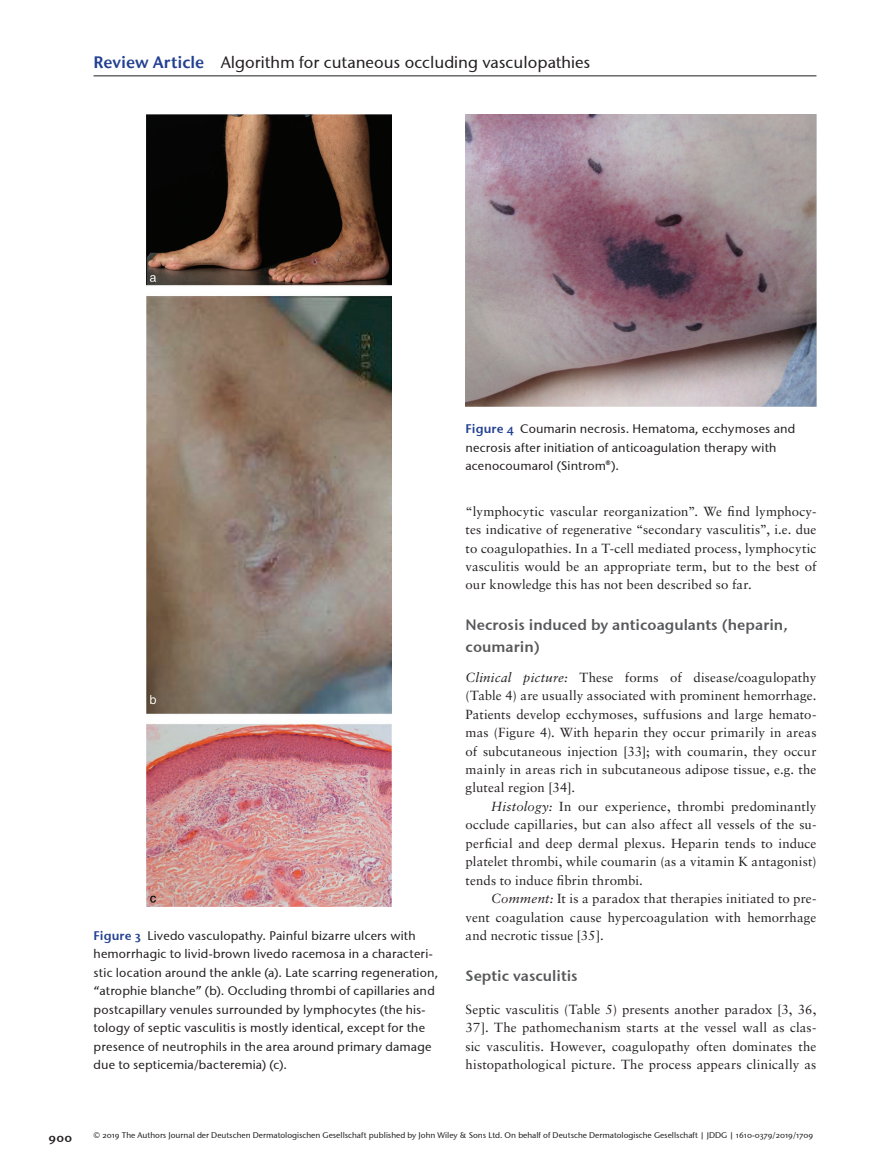
<style>
.page{position:relative;width:893px;height:1174px;background:#fff}
.page>*{position:absolute;margin:0;border:0;box-sizing:border-box;transform-origin:0 0}
.t1{font:16.5px "Stone Sans OSITCTT Medium";color:#231f20}
.t2{font:15px/22.5px "Stone Sans Sem OSITCTT Semi";color:#57585a}
.t3{font:13.2px/18.5px "Sabon";letter-spacing:.015em;color:#231f20;text-align:justify}
.t4{font:12.45px/18.5px "Stone Sans OSITCTT Medium";letter-spacing:.015em;color:#231f20}
.t5{font:12.45px "Stone Sans Sem OSITCTT Semi";color:#231f20}
.t6{font:8.25px "Stone Sans OSITCTT Medium";color:#231f20}
.s1{font-family:"Stone Sans ITC Semi";color:#224092}
.s2{font-family:"Stone Sans Sem OSITCTT Semi";color:#224092}
.s3{font-style:italic}
</style>
<div class="page">
<hr style="left:94px;top:76px;width:722px;height:1px;background:#231f20">
<img style="left:147px;top:115px;width:244px;height:792px">
<img style="left:465px;top:115px;width:351px;height:291px">
<p class="t1" style="left:94px;top:52px;width:498px"><span class="s1">Review Article</span> Algorithm for cutaneous occluding vasculopathies</p>
<p class="t4" style="left:94px;top:926px;width:346px"><span class="s2">Figure 3</span> Livedo vasculopathy. Painful bizarre ulcers with hemorrhagic to livid-brown livedo racemosa in a characteri&shy;stic location around the ankle (a). Late scarring regeneration, “atrophie blanche” (b). Occluding thrombi of capillaries and postcapillary venules surrounded by lymphocytes (the his&shy;tology of septic vasculitis is mostly identical, except for the presence of neutrophils in the area around primary damage due to septicemia/bacteremia) (c).</p>
<p class="t4" style="left:465px;top:419px;width:331px"><span class="s2">Figure 4</span> Coumarin necrosis. Hematoma, ecchymoses and necrosis after initiation of anticoagulation therapy with acenocoumarol (Sintrom®).</p>
<p class="t3" style="left:466px;top:501px;width:352px">“lymphocytic vascular reorganization”. We find lymphocy&shy;tes indicative of regenerative “secondary vasculitis”, i.e. due to coagulopathies. In a T-cell mediated process, lymphocytic vasculitis would be an appropriate term, but to the best of our knowledge this has not been described so far.</p>
<p class="t2" style="left:466px;top:613px;width:324px">Necrosis induced by anticoagulants (heparin, coumarin)</p>
<p class="t3" style="left:466px;top:668px;width:352px"><span class="s3">Clinical picture:</span> These forms of disease/coagulopathy (Table 4) are usually associated with prominent hemorrhage.<br>Patients develop ecchymoses, suffusions and large hemato&shy;mas (Figure 4). With heparin they occur primarily in areas of subcutaneous injection [33]; with coumarin, they occur mainly in areas rich in subcutaneous adipose tissue, e.g. the gluteal region [34].</p>
<p class="t3" style="left:466px;top:797px;width:352px;text-indent:26px"><span class="s3">Histology:</span> In our experience, thrombi predominantly occlude capillaries, but can also affect all vessels of the su&shy;perficial and deep dermal plexus. Heparin tends to induce platelet thrombi, while coumarin (as a vitamin K antagonist) tends to induce fibrin thrombi.</p>
<p class="t3" style="left:466px;top:889px;width:352px;text-indent:26px"><span class="s3">Comment:</span> It is a paradox that therapies initiated to pre&shy;vent coagulation cause hypercoagulation with hemorrhage and necrotic tissue [35].</p>
<p class="t2" style="left:466px;top:964px;width:114px">Septic vasculitis</p>
<p class="t3" style="left:466px;top:1000px;width:352px">Septic vasculitis (Table 5) presents another paradox [3, 36, 37]. The pathomechanism starts at the vessel wall as clas&shy;sic vasculitis. However, coagulopathy often dominates the histopathological picture. The process appears clinically as</p>
<p class="t5" style="left:49px;top:1130px;width:25px">900</p>
<p class="t6" style="left:94px;top:1130px;width:721px">© 2019 The Authors Journal der Deutschen Dermatologischen Gesellschaft published by John Wiley &amp; Sons Ltd. On behalf of Deutsche Dermatologische Gesellschaft | JDDG | 1610-0379/2019/1709</p>
</div>
